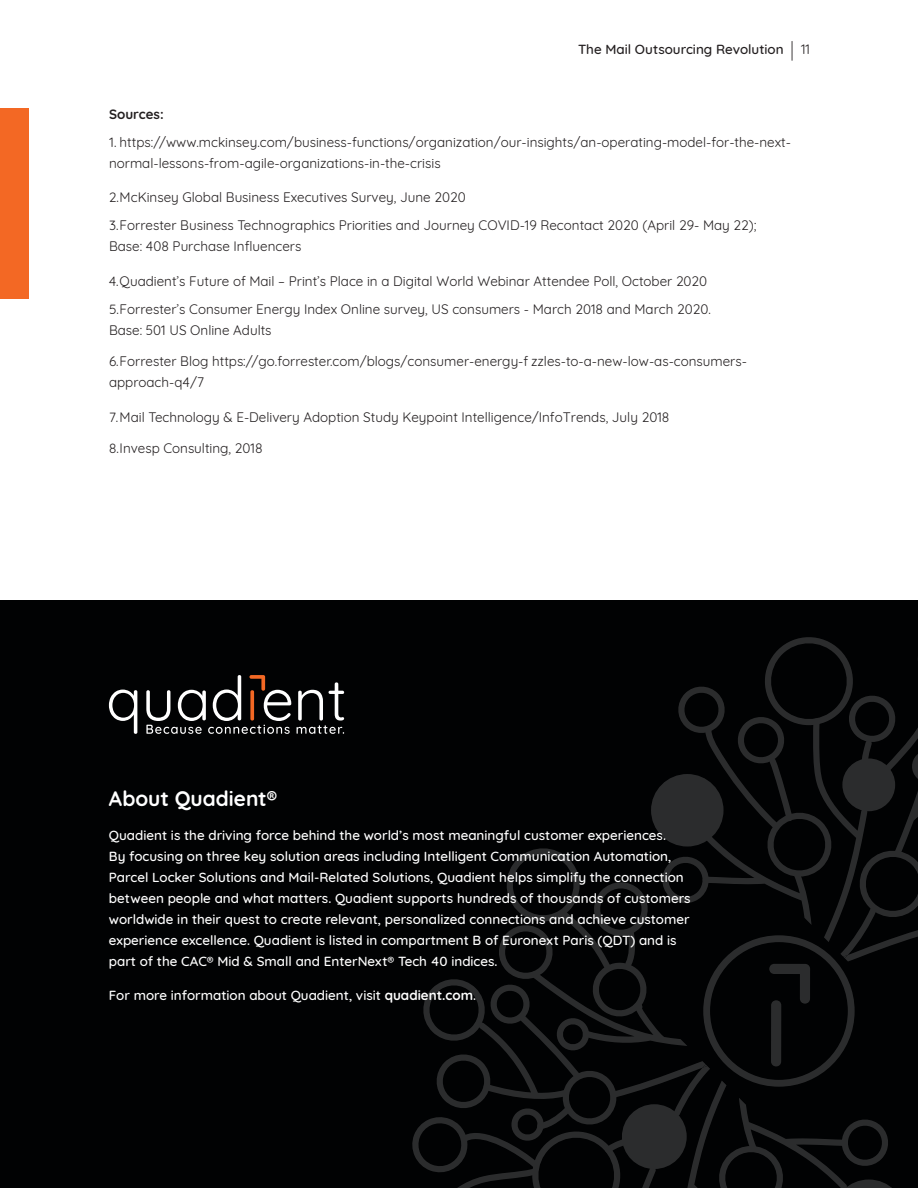
<style>
.page{position:relative;width:918px;height:1188px;background:#fff}
.page>*{position:absolute;margin:0;border:0;box-sizing:border-box;transform-origin:0 0}
.t1{font:700 20.85px "Quicksand";color:#fff}
.Body_Copy_-_Quicksan{font:13.5px/21px "Quicksand";color:#231f20}
.t2{font:500 13.5px/21px "Quicksand";color:#fff}
.t3{font:500 13.5px "Quicksand";color:#231f20}
.Body_Copy_-_Quicksan-2{font:700 13.5px "Quicksand";color:#231f20}
.s1{font-weight:400;font-size:20.1px}
.s2{font-weight:400}
.s3{font-weight:700}
</style>
<div class="page">
<div style="left:0;top:600px;width:918px;height:588px;background:#010203"></div>
<svg style="left:412px;top:637px;width:506px;height:551px"></svg>
<div style="left:651px;top:774px;width:73px;height:73px;background:#2b2c2d;border-radius:50%"></div>
<div style="left:842px;top:758px;width:53px;height:53px;background:#2b2c2d;border-radius:50%"></div>
<div style="left:622px;top:1104px;width:65px;height:65px;background:#2b2c2d;border-radius:50%"></div>
<svg style="left:109px;top:690px;width:28px;height:44px"></svg>
<svg style="left:146px;top:675px;width:145px;height:59px"></svg>
<svg style="left:297px;top:682px;width:47px;height:52px"></svg>
<div style="left:0;top:108px;width:28px;height:190px;background:#f36824"></div>
<p class="t3" style="left:578px;top:39px;width:233px">The Mail Outsourcing Revolution <span class="s1">|</span> <span class="s2">11</span></p>
<p class="Body_Copy_-_Quicksan-2" style="left:109px;top:103px;width:56px">Sources:</p>
<p class="Body_Copy_-_Quicksan" style="left:109px;top:130px;width:684px">1. https://www.mckinsey.com/business-functions/organization/our-insights/an-operating-model-for-the-next&shy;normal-lessons-from-agile-organizations-in-the-crisis</p>
<p class="Body_Copy_-_Quicksan" style="left:109px;top:182px;width:649px;line-height:28px">2.McKinsey Global Business Executives Survey, June 2020<br>3.Forrester Business Technographics Priorities and Journey COVID-19 Recontact 2020 (April 29- May 22);</p>
<p class="Body_Copy_-_Quicksan" style="left:109px;top:235px;width:194px">Base: 408 Purchase Influencers</p>
<p class="Body_Copy_-_Quicksan" style="left:109px;top:266px;width:603px;line-height:28px">4.Quadient’s Future of Mail – Print’s Place in a Digital World Webinar Attendee Poll, October 2020<br>5.Forrester’s Consumer Energy Index Online survey, US consumers - March 2018 and March 2020.</p>
<p class="Body_Copy_-_Quicksan" style="left:109px;top:318px;width:164px">Base: 501 US Online Adults</p>
<p class="Body_Copy_-_Quicksan" style="left:109px;top:350px;width:639px">6.Forrester Blog https://go.forrester.com/blogs/consumer-energy-f zzles-to-a-new-low-as-consumers&shy;approach-q4/7</p>
<p class="Body_Copy_-_Quicksan" style="left:109px;top:405px;width:562px">7.Mail Technology &amp; E-Delivery Adoption Study Keypoint Intelligence/InfoTrends, July 2018</p>
<p class="Body_Copy_-_Quicksan" style="left:109px;top:437px;width:155px">8.Invesp Consulting, 2018</p>
<h1 class="t1" style="left:109px;top:781px;width:170px">About Quadient®</h1>
<p class="t2" style="left:109px;top:824px;width:583px">Quadient is the driving force behind the world’s most meaningful customer experiences.<br>By focusing on three key solution areas including Intelligent Communication Automation, Parcel Locker Solutions and Mail-Related Solutions, Quadient helps simplify the connection between people and what matters. Quadient supports hundreds of thousands of customers worldwide in their quest to create relevant, personalized connections and achieve customer experience excellence. Quadient is listed in compartment B of Euronext Paris (QDT) and is part of the CAC® Mid &amp; Small and EnterNext® Tech 40 indices.</p>
<p class="t2" style="left:109px;top:984px;width:369px">For more information about Quadient, visit <span class="s3">quadient.com</span>.</p>
</div>
